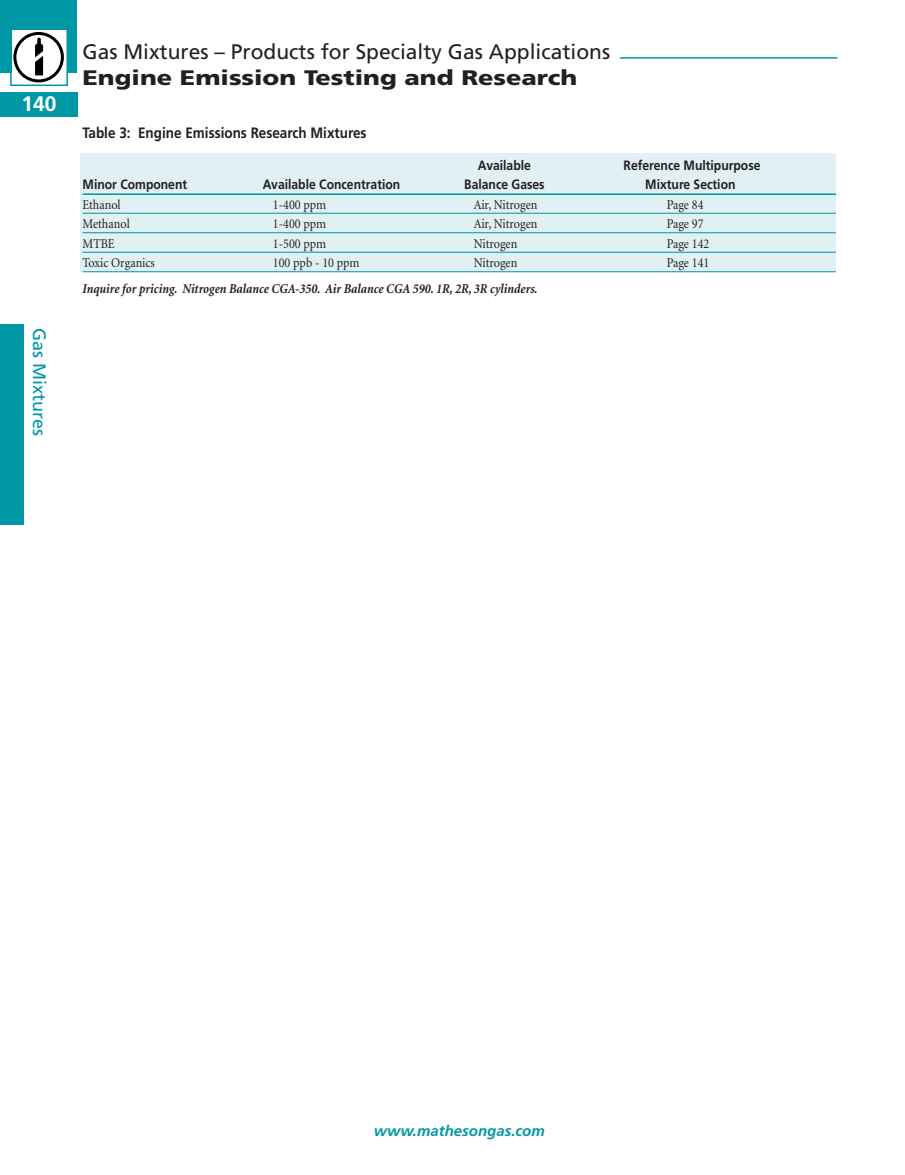
<style>
.page{position:relative;width:905px;height:1175px;background:#fff}
.page>*{position:absolute;margin:0;border:0;box-sizing:border-box;transform-origin:0 0}
.t1{font:21px "Frutiger";color:#231f20}
.t2{font:900 21px "Frutiger";color:#231f20;scale:1.2 1}
.t3{font:700 21px "Frutiger";color:#fff}
.t4{font:18px "Frutiger";color:#0097a4}
.t5{font:700 15px "Frutiger";color:#231f20;scale:.9 1}
.t6{font:italic 700 15px "Frutiger";color:#0097a4}
.t7{font:13.5px "Minion";color:#231f20;scale:.9 1}
.t8{font:700 13.5px "Frutiger";color:#231f20;scale:.9 1}
.t9{font:italic 700 13.5px "Minion";color:#231f20;scale:.9 1}
</style>
<div class="page">
<div style="left:0;top:0;width:77px;height:73px;background:#0097a4"></div>
<hr style="left:620px;top:57px;width:217px;height:2px;background:#0097a4">
<div style="left:0;top:92px;width:77px;height:25px;background:#0097a4"></div>
<svg style="left:13px;top:31px;width:52px;height:52px"></svg>
<div style="left:15px;top:33px;width:47px;height:48px;background:#fff;border-radius:50%"></div>
<div style="left:13px;top:32px;width:51px;height:50px;border:3px solid #000;border-radius:50%"></div>
<svg style="left:35px;top:37px;width:9px;height:38px"></svg>
<div style="left:10px;top:28px;width:58px;height:58px;border:2px solid #0097a4"></div>
<div style="left:0;top:324px;width:24px;height:201px;background:#0097a4"></div>
<div style="left:81px;top:153px;width:754px;height:119px;background:#e0f0f3"></div>
<hr style="left:82px;top:193px;width:754px;height:2px;background:#0097a4">
<hr style="left:82px;top:213px;width:754px;height:1px;background:#0097a4">
<hr style="left:82px;top:232px;width:754px;height:1px;background:#0097a4">
<hr style="left:82px;top:252px;width:754px;height:1px;background:#0097a4">
<hr style="left:82px;top:271px;width:754px;height:1px;background:#0097a4">
<h1 class="t3" style="left:21px;top:96px;width:37px">140</h1>
<h2 class="t4" style="left:46px;top:328px;width:110px;rotate:90deg">Gas Mixtures</h2>
<h1 class="t1" style="left:82px;top:44px;width:529px">Gas Mixtures – Products for Specialty Gas Applications</h1>
<h1 class="t2" style="left:83px;top:69px;width:413px">Engine Emission Testing and Research</h1>
<p class="t5" style="left:83px;top:127px;width:317px">Table 3: Engine Emissions Research Mixtures</p>
<p class="t8" style="left:478px;top:159px;width:60px">Available</p>
<p class="t8" style="left:623px;top:159px;width:154px">Reference Multipurpose</p>
<p class="t8" style="left:83px;top:179px;width:118px">Minor Component</p>
<p class="t8" style="left:263px;top:179px;width:154px">Available Concentration</p>
<p class="t8" style="left:464px;top:179px;width:91px">Balance Gases</p>
<p class="t8" style="left:645px;top:179px;width:102px">Mixture Section</p>
<p class="t7" style="left:83px;top:199px;width:44px">Ethanol</p>
<p class="t7" style="left:273px;top:199px;width:61px">1-400 ppm</p>
<p class="t7" style="left:473px;top:199px;width:72px">Air, Nitrogen</p>
<p class="t7" style="left:666px;top:199px;width:42px">Page 84</p>
<p class="t7" style="left:83px;top:218px;width:54px">Methanol</p>
<p class="t7" style="left:273px;top:218px;width:61px">1-400 ppm</p>
<p class="t7" style="left:473px;top:218px;width:72px">Air, Nitrogen</p>
<p class="t7" style="left:666px;top:218px;width:42px">Page 97</p>
<p class="t7" style="left:83px;top:238px;width:37px">MTBE</p>
<p class="t7" style="left:273px;top:238px;width:61px">1-500 ppm</p>
<p class="t7" style="left:473px;top:238px;width:50px">Nitrogen</p>
<p class="t7" style="left:666px;top:238px;width:49px">Page 142</p>
<p class="t7" style="left:83px;top:257px;width:82px">Toxic Organics</p>
<p class="t7" style="left:273px;top:257px;width:98px">100 ppb - 10 ppm</p>
<p class="t7" style="left:473px;top:257px;width:50px">Nitrogen</p>
<p class="t7" style="left:666px;top:257px;width:49px">Page 141</p>
<p class="t9" style="left:83px;top:283px;width:507px">Inquire for pricing. Nitrogen Balance CGA-350. Air Balance CGA 590. 1R, 2R, 3R cylinders.</p>
<p class="t6" style="left:374px;top:1125px;width:172px">www.mathesongas.com</p>
</div>
